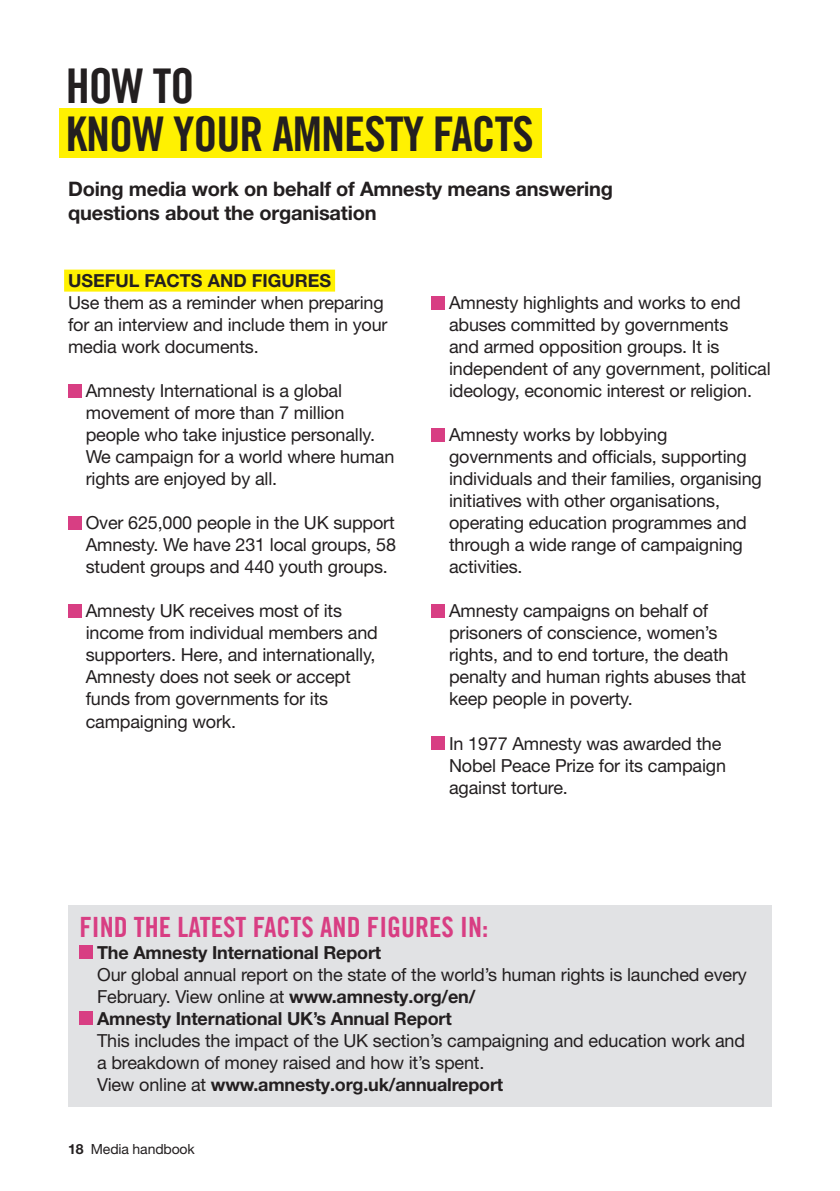
<style>
.page{position:relative;width:840px;height:1191px;background:#fff}
.page>*{position:absolute;margin:0;border:0;box-sizing:border-box;transform-origin:0 0}
.t1{font:48px/48px "Amnesty Trade Gothic Bd Cn 20";letter-spacing:-.02em;color:#231f20}
.t2{font:28px "Amnesty Trade Gothic Bd Cn 20";color:#d83e83}
.t3{font:700 20px/24px "Helvetica Neue LT Pro";letter-spacing:-.01em;color:#231f20}
.t4{font:18px/22px "Helvetica Neue LT Pro";letter-spacing:-.01em;color:#231f20}
.t5{font:700 18px "Helvetica Neue LT Pro";letter-spacing:-.01em;color:#231f20}
.t6{font:14px "Helvetica Neue LT Pro";letter-spacing:-.01em;color:#231f20}
.s1{font-weight:700}
</style>
<div class="page">
<div style="left:60px;top:109px;width:481px;height:49px;background:#fff101"></div>
<div style="left:64px;top:269px;width:271px;height:22px;background:#fff101"></div>
<div style="left:68px;top:384px;width:13px;height:13px;background:#d83e83"></div>
<div style="left:68px;top:516px;width:13px;height:13px;background:#d83e83"></div>
<div style="left:68px;top:604px;width:13px;height:13px;background:#d83e83"></div>
<div style="left:431px;top:296px;width:13px;height:13px;background:#d83e83"></div>
<div style="left:431px;top:428px;width:13px;height:13px;background:#d83e83"></div>
<div style="left:431px;top:604px;width:13px;height:13px;background:#d83e83"></div>
<div style="left:431px;top:736px;width:13px;height:13px;background:#d83e83"></div>
<div style="left:68px;top:905px;width:703px;height:201px;background:#e1e2e4"></div>
<div style="left:79px;top:945px;width:13px;height:13px;background:#d83e83"></div>
<div style="left:79px;top:1011px;width:13px;height:13px;background:#d83e83"></div>
<h1 class="t1" style="left:66px;top:61px;width:469px">HOW TO<br>KNOW YOUR AMNESTY FACTS</h1>
<p class="t3" style="left:68px;top:176px;width:546px">Doing media work on behalf of Amnesty means answering questions about the organisation</p>
<p class="t5" style="left:68px;top:269px;width:264px">USEFUL FACTS AND FIGURES</p>
<p class="t4" style="left:68px;top:291px;width:321px">Use them as a reminder when preparing for an interview and include them in your media work documents.</p>
<p class="t4" style="left:86px;top:379px;width:310px">Amnesty International is a global movement of more than 7 million people who take injustice personally.<br>We campaign for a world where human rights are enjoyed by all.</p>
<p class="t4" style="left:86px;top:511px;width:311px;text-align:justify">Over 625,000 people in the UK support Amnesty. We have 231 local groups, 58 student groups and 440 youth groups.</p>
<p class="t4" style="left:86px;top:599px;width:293px">Amnesty UK receives most of its income from individual members and supporters. Here, and internationally,<br>Amnesty does not seek or accept funds from governments for its campaigning work.</p>
<p class="t4" style="left:449px;top:291px;width:323px">Amnesty highlights and works to end abuses committed by governments<br>and armed opposition groups. It is independent of any government, political ideology, economic interest or religion.</p>
<p class="t4" style="left:449px;top:423px;width:314px">Amnesty works by lobbying governments and officials, supporting individuals and their families, organising initiatives with other organisations, operating education programmes and through a wide range of campaigning activities.</p>
<p class="t4" style="left:449px;top:599px;width:298px">Amnesty campaigns on behalf of prisoners of conscience, women’s rights, and to end torture, the death penalty and human rights abuses that keep people in poverty.</p>
<p class="t4" style="left:449px;top:731px;width:278px">In 1977 Amnesty was awarded the<br>Nobel Peace Prize for its campaign against torture.</p>
<h2 class="t2" style="left:79px;top:910px;width:410px">FIND THE LATEST FACTS AND FIGURES IN:</h2>
<p class="t5" style="left:97px;top:941px;width:285px">The Amnesty International Report</p>
<p class="t4" style="left:97px;top:963px;width:651px">Our global annual report on the state of the world’s human rights is launched every<br>February. View online at <span class="s1">www.amnesty.org/en/<br>Amnesty International UK’s Annual Report</span></p>
<p class="t4" style="left:97px;top:1029px;width:649px">This includes the impact of the UK section’s campaigning and education work and a breakdown of money raised and how it’s spent.<br>View online at <span class="s1">www.amnesty.org.uk/annualreport</span></p>
<p class="t6" style="left:68px;top:1140px;width:128px"><span class="s1">18</span> Media handbook</p>
</div>
